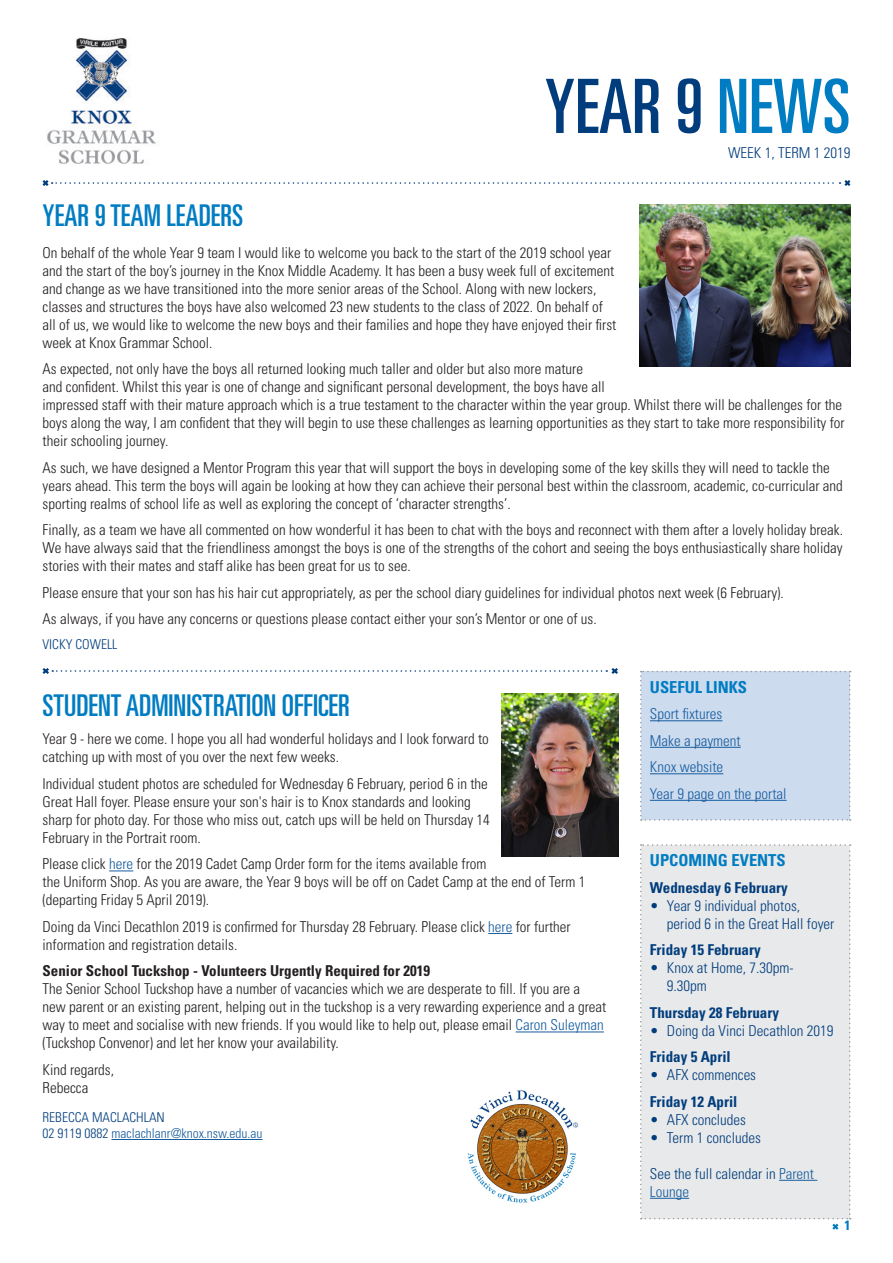
<style>
.page{position:relative;width:893px;height:1263px;background:#fff}
.page>*{position:absolute;margin:0;border:0;box-sizing:border-box;transform-origin:0 0}
.t1{font:ultra-condensed 75px "Univers LT Std";color:#013d7d}
.SECTION_HEADING{font:ultra-condensed 30px "Univers LT Std";color:#007cc2}
.Calendar_Heading{font:700 condensed 16.5px "Univers LT Std";color:#007cc2}
.COPY{font:300 condensed 15px/18px "Univers LT Std";color:#231f20}
.Calendar_Date{font:300 condensed 15px/18px "Univers LT Std";color:#013d7d}
.Calendar_Date-2{font:700 condensed 15px "Univers LT Std";color:#013d7d}
.Hyperlink{font:300 condensed 15px "Univers LT Std";color:#175d9e}
.COPY-2{font:700 condensed 15px "Univers LT Std";color:#231f20}
.WEEK_NUMBER{font:300 condensed 15px "Univers LT Std";color:#013d7d}
.AUTHOR{font:300 condensed 13.5px "Univers LT Std";color:#175d9e}
.AUTHOR-2{font:300 condensed 13.5px "Univers LT Std";color:#013d7d}
.WEEK_NUMBER-2{font:700 condensed 13.5px "Univers LT Std";color:#007cc2}
.s1{color:#007cc2}
.s2{color:#175d9e}
.s3{color:#013d7d}
</style>
<div class="page">
<svg style="left:42px;top:180px;width:809px;height:6px"></svg>
<img style="left:47px;top:38px;width:109px;height:126px">
<svg style="left:42px;top:668px;width:576px;height:6px"></svg>
<svg style="left:109px;top:870px;width:24px;height:1px"></svg>
<svg style="left:488px;top:933px;width:24px;height:1px"></svg>
<hr style="left:516px;top:1031px;width:88px;height:1px;background:#175d9e">
<hr style="left:111px;top:1139px;width:151px;height:1px;background:#175d9e">
<img style="left:501px;top:694px;width:117px;height:162px">
<div style="left:640px;top:671px;width:211px;height:150px;background:#cddbef"></div>
<img style="left:640px;top:204px;width:210px;height:162px">
<img style="left:467px;top:1090px;width:112px;height:113px">
<div style="left:640px;top:844px;width:211px;height:386px;background:#e8e9ea"></div>
<h1 class="t1" style="left:545px;top:64px;width:307px">YEAR 9 <span class="s1">NEWS</span></h1>
<p class="SECTION_HEADING" style="left:43px;top:198px;width:202px">YEAR 9 TEAM LEADERS</p>
<p class="WEEK_NUMBER" style="left:728px;top:143px;width:124px">WEEK 1, TERM 1 2019</p>
<p class="COPY" style="left:43px;top:243px;width:575px">On behalf of the whole Year 9 team I would like to welcome you back to the start of the 2019 school year and the start of the boy’s journey in the Knox Middle Academy. It has been a busy week full of excitement and change as we have transitioned into the more senior areas of the School. Along with new lockers, classes and structures the boys have also welcomed 23 new students to the class of 2022. On behalf of all of us, we would like to welcome the new boys and their families and hope they have enjoyed their first week at Knox Grammar School.</p>
<p class="COPY" style="left:43px;top:360px;width:804px">As expected, not only have the boys all returned looking much taller and older but also more mature<br>and confident. Whilst this year is one of change and significant personal development, the boys have all<br>impressed staff with their mature approach which is a true testament to the character within the year group. Whilst there will be challenges for the boys along the way, I am confident that they will begin to use these challenges as learning opportunities as they start to take more responsibility for their schooling journey.</p>
<p class="COPY" style="left:43px;top:458px;width:802px">As such, we have designed a Mentor Program this year that will support the boys in developing some of the key skills they will need to tackle the years ahead. This term the boys will again be looking at how they can achieve their personal best within the classroom, academic, co-curricular and sporting realms of school life as well as exploring the concept of ‘character strengths’.</p>
<p class="COPY" style="left:43px;top:521px;width:802px;text-align:justify">Finally, as a team we have all commented on how wonderful it has been to chat with the boys and reconnect with them after a lovely holiday break.<br>We have always said that the friendliness amongst the boys is one of the strengths of the cohort and seeing the boys enthusiastically share holiday stories with their mates and staff alike has been great for us to see.</p>
<p class="COPY" style="left:43px;top:583px;width:743px">Please ensure that your son has his hair cut appropriately, as per the school diary guidelines for individual photos next week (6 February).</p>
<p class="COPY" style="left:43px;top:610px;width:556px">As always, if you have any concerns or questions please contact either your son’s Mentor or one of us.</p>
<p class="AUTHOR-2" style="left:43px;top:636px;width:76px">VICKY COWELL</p>
<p class="SECTION_HEADING" style="left:43px;top:688px;width:309px">STUDENT ADMINISTRATION OFFICER</p>
<p class="COPY" style="left:43px;top:730px;width:448px">Year 9 - here we come. I hope you all had wonderful holidays and I look forward to catching up with most of you over the next few weeks.</p>
<p class="COPY" style="left:43px;top:775px;width:449px">Individual student photos are scheduled for Wednesday 6 February, period 6 in the Great Hall foyer. Please ensure your son's hair is to Knox standards and looking sharp for photo day. For those who miss out, catch ups will be held on Thursday 14<br>February in the Portrait room.</p>
<p class="COPY" style="left:43px;top:855px;width:544px">Please click <span class="s2">here</span> for the 2019 Cadet Camp Order form for the items available from<br>the Uniform Shop. As you are aware, the Year 9 boys will be off on Cadet Camp at the end of Term 1 (departing Friday 5 April 2019).</p>
<p class="COPY" style="left:43px;top:918px;width:530px">Doing da Vinci Decathlon 2019 is confirmed for Thursday 28 February. Please click <span class="s2">here</span> for further information and registration details.</p>
<p class="COPY-2" style="left:43px;top:962px;width:389px">Senior School Tuckshop - Volunteers Urgently Required for 2019</p>
<p class="COPY" style="left:43px;top:980px;width:565px">The Senior School Tuckshop have a number of vacancies which we are desperate to fill. If you are a new parent or an existing parent, helping out in the tuckshop is a very rewarding experience and a great way to meet and socialise with new friends. If you would like to help out, please email <span class="s2">Caron Suleyman </span>(Tuckshop Convenor) and let her know your availability.</p>
<p class="COPY" style="left:43px;top:1061px;width:73px">Kind regards,</p>
<p class="COPY" style="left:43px;top:1079px;width:47px">Rebecca</p>
<p class="AUTHOR-2" style="left:43px;top:1109px;width:124px">REBECCA MACLACHLAN</p>
<p class="AUTHOR" style="left:43px;top:1125px;width:221px"><span class="s3">02 9119 0882</span> maclachlanr@knox.nsw.edu.au</p>
<p class="Calendar_Heading" style="left:650px;top:677px;width:99px">USEFUL LINKS</p>
<p class="Hyperlink" style="left:650px;top:705px;width:74px">Sport fixtures</p>
<p class="Hyperlink" style="left:650px;top:731px;width:92px">Make a payment</p>
<p class="Hyperlink" style="left:650px;top:758px;width:75px">Knox website</p>
<p class="Hyperlink" style="left:650px;top:784px;width:138px">Year 9 page on the portal</p>
<p class="Calendar_Heading" style="left:650px;top:850px;width:137px">UPCOMING EVENTS</p>
<p class="Calendar_Date-2" style="left:650px;top:878px;width:139px">Wednesday 6 February</p>
<p class="Calendar_Date" style="left:650px;top:896px;width:152px">• Year 9 individual photos,</p>
<p class="Calendar_Date" style="left:667px;top:914px;width:169px">period 6 in the Great Hall foyer</p>
<p class="Calendar_Date-2" style="left:650px;top:941px;width:112px">Friday 15 February</p>
<p class="Calendar_Date" style="left:667px;top:959px;width:128px;text-indent:-17px">• Knox at Home, 7.30pm-<br>9.30pm</p>
<p class="Calendar_Date-2" style="left:650px;top:1003px;width:131px">Thursday 28 February</p>
<p class="Calendar_Date" style="left:650px;top:1021px;width:185px">• Doing da Vinci Decathlon 2019</p>
<p class="Calendar_Date-2" style="left:650px;top:1048px;width:82px">Friday 5 April</p>
<p class="Calendar_Date" style="left:650px;top:1066px;width:108px">• AFX commences</p>
<p class="Calendar_Date-2" style="left:650px;top:1092px;width:89px">Friday 12 April</p>
<p class="Calendar_Date" style="left:650px;top:1110px;width:98px">• AFX concludes</p>
<p class="Calendar_Date" style="left:650px;top:1128px;width:112px">• Term 1 concludes</p>
<p class="Calendar_Date" style="left:650px;top:1164px;width:166px">See the full calendar in <span class="s2">Parent<br>Lounge</span></p>
<p class="WEEK_NUMBER-2" style="left:844px;top:1217px;width:7px">1</p>
</div>
